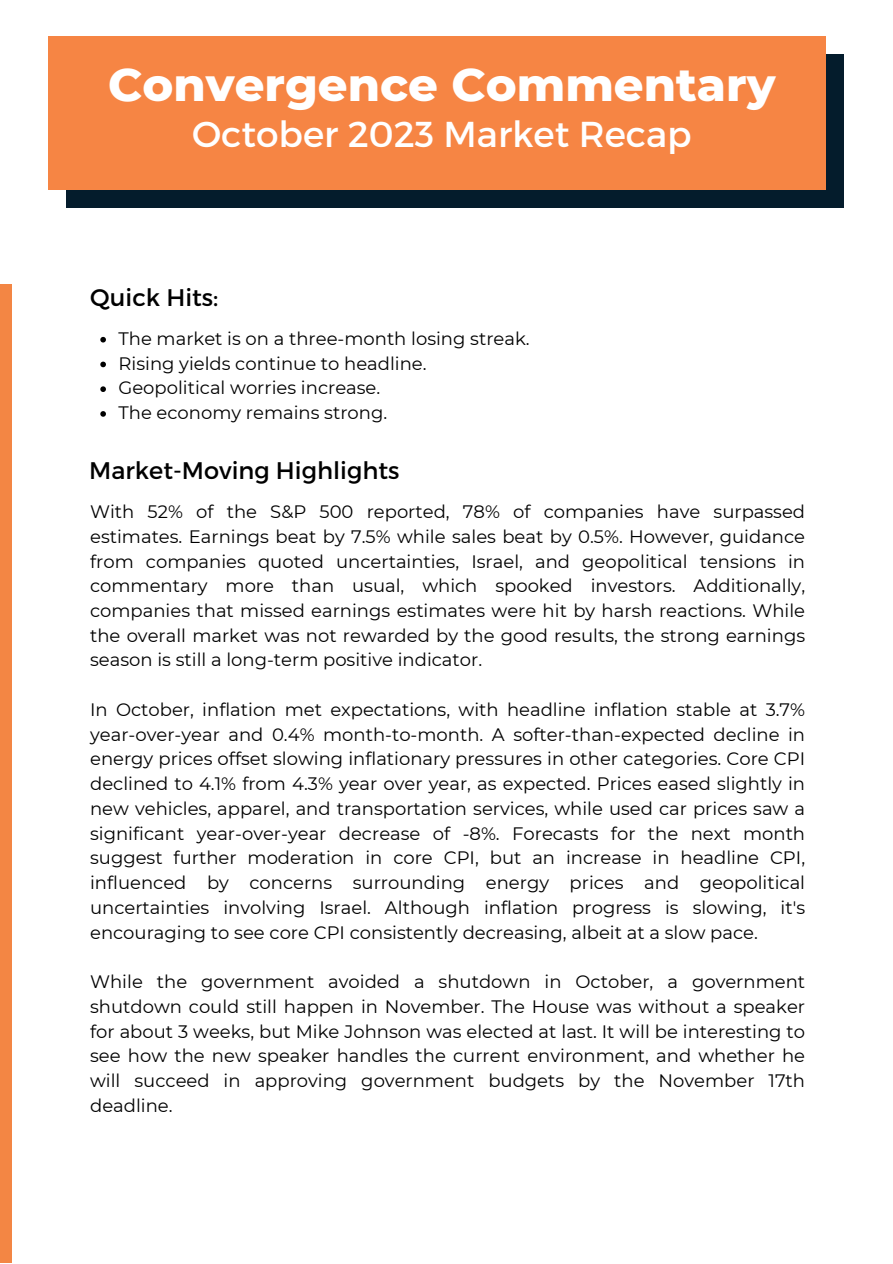
<style>
.page{position:relative;width:893px;height:1264px;background:#fff}
.page>*{position:absolute;margin:0;border:0;box-sizing:border-box;transform-origin:0 0}
.t1{font:800 46.5px "Montserrat";color:#fff}
.t2{font:36px "Montserrat";color:#fff}
.t3{font:24px "Montserrat";color:#000}
.t4{font:18px/24.8px "Montserrat";color:#000;text-align:justify}
</style>
<div class="page">
<svg style="left:100px;top:337px;width:6px;height:5px"></svg>
<svg style="left:100px;top:361px;width:6px;height:6px"></svg>
<svg style="left:100px;top:386px;width:6px;height:6px"></svg>
<svg style="left:100px;top:411px;width:6px;height:6px"></svg>
<div style="left:66px;top:54px;width:778px;height:154px;background:#041c2c"></div>
<div style="left:48px;top:36px;width:778px;height:154px;background:#f68544"></div>
<div style="left:0;top:284px;width:11px;height:978px;background:#f38644"></div>
<p class="t1" style="left:108px;top:56px;width:668px">Convergence Commentary</p>
<p class="t2" style="left:192px;top:111px;width:501px">October 2023 Market Recap</p>
<p class="t3" style="left:90px;top:282px;width:130px">Quick Hits:</p>
<p class="t4" style="left:118px;top:326px;width:412px">The market is on a three-month losing streak.</p>
<p class="t4" style="left:118px;top:350px;width:309px">Rising yields continue to headline.</p>
<p class="t4" style="left:118px;top:375px;width:263px">Geopolitical worries increase.</p>
<p class="t4" style="left:118px;top:400px;width:270px">The economy remains strong.</p>
<p class="t3" style="left:89px;top:455px;width:312px">Market-Moving Highlights</p>
<p class="t4" style="left:90px;top:499px;width:716px">With 52% of the S&amp;P 500 reported, 78% of companies have surpassed estimates. Earnings beat by 7.5% while sales beat by 0.5%. However, guidance from companies quoted uncertainties, Israel, and geopolitical tensions in commentary more than usual, which spooked investors. Additionally, companies that missed earnings estimates were hit by harsh reactions. While the overall market was not rewarded by the good results, the strong earnings season is still a long-term positive indicator.</p>
<p class="t4" style="left:90px;top:697px;width:716px">In October, inflation met expectations, with headline inflation stable at 3.7% year-over-year and 0.4% month-to-month. A softer-than-expected decline in energy prices offset slowing inflationary pressures in other categories. Core CPI declined to 4.1% from 4.3% year over year, as expected. Prices eased slightly in new vehicles, apparel, and transportation services, while used car prices saw a significant year-over-year decrease of -8%. Forecasts for the next month suggest further moderation in core CPI, but an increase in headline CPI, influenced by concerns surrounding energy prices and geopolitical uncertainties involving Israel. Although inflation progress is slowing, it's encouraging to see core CPI consistently decreasing, albeit at a slow pace.</p>
<p class="t4" style="left:90px;top:969px;width:716px">While the government avoided a shutdown in October, a government shutdown could still happen in November. The House was without a speaker for about 3 weeks, but Mike Johnson was elected at last. It will be interesting to see how the new speaker handles the current environment, and whether he will succeed in approving government budgets by the November 17th deadline.</p>
</div>
